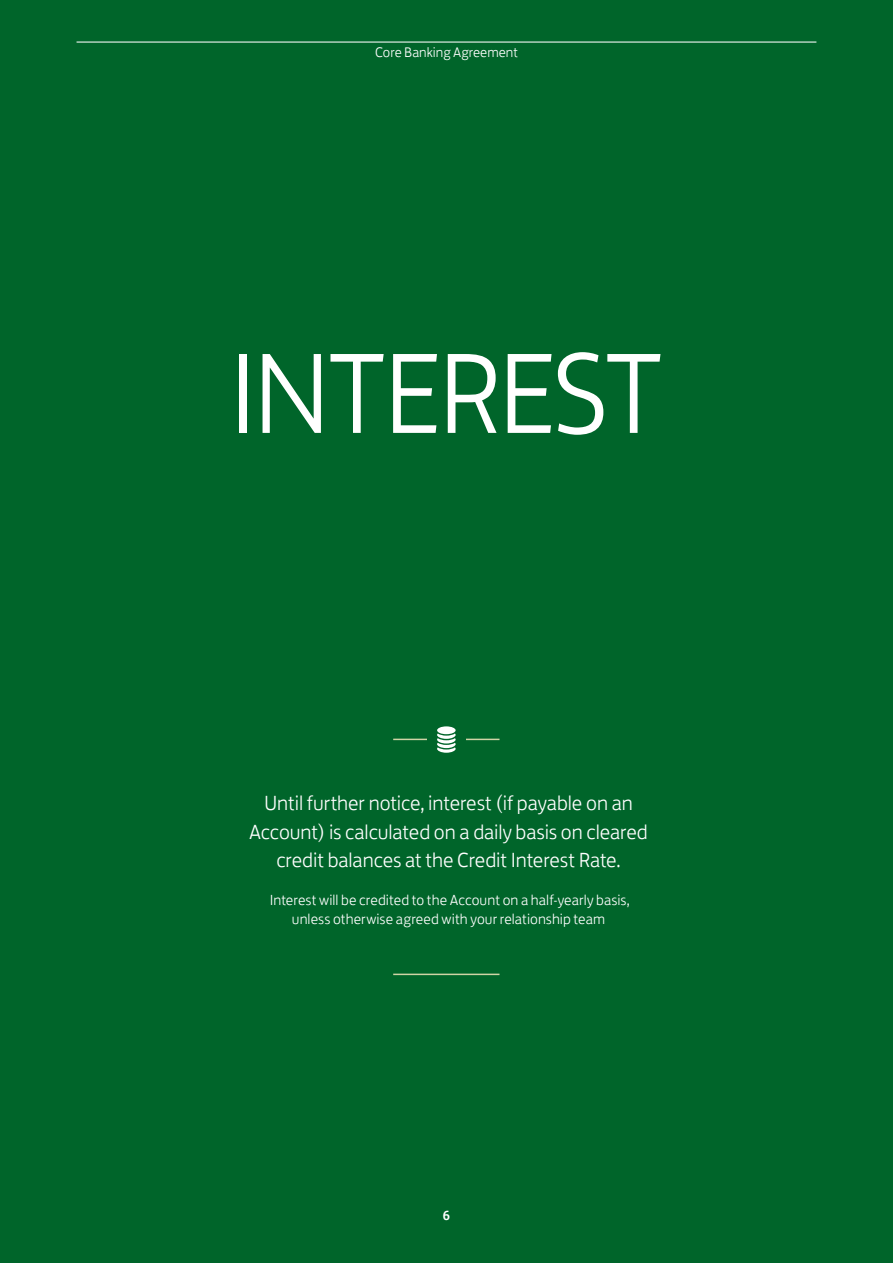
<style>
.page{position:relative;width:893px;height:1263px;background:#00652a}
.page>*{position:absolute;margin:0;border:0;box-sizing:border-box;transform-origin:0 0}
.t1{font:300 117px "Lloyds Bank Jack";letter-spacing:-.04em;color:#fff}
.t2{font:300 21px/28.5px "Lloyds Bank Jack";letter-spacing:-.005em;color:#fff;text-align:center}
.t3{font:300 15px/19.5px "Lloyds Bank Jack";letter-spacing:.005em;color:#fff;text-align:center}
.t4{font:300 14.25px "Lloyds Bank Jack";color:#fff}
.t5{font:500 13.5px "Lloyds Bank Jack";color:#fff}
</style>
<div class="page">
<hr style="left:77px;top:42px;width:739px;height:1px;background:#fff">
<hr style="left:393px;top:739px;width:106px;height:1px;background:#d0d4a6">
<hr style="left:393px;top:974px;width:106px;height:1px;background:#d0d4a6">
<div style="left:427px;top:716px;width:38px;height:38px;background:#00652a"></div>
<svg style="left:437px;top:733px;width:19px;height:20px"></svg>
<div style="left:437px;top:726px;width:19px;height:8px;background:#fff;border-radius:50%"></div>
<p class="t4" style="left:375px;top:41px;width:144px">Core Banking Agreement</p>
<h1 class="t1" style="left:228px;top:300px;width:438px">INTEREST</h1>
<p class="t2" style="left:249px;top:787px;width:400px">Until further notice, interest (if payable on an<br>Account) is calculated on a daily basis on cleared credit balances at the Credit Interest Rate.</p>
<p class="t3" style="left:270px;top:888px;width:362px">Interest will be credited to the Account on a half-yearly basis, unless otherwise agreed with your relationship team</p>
<p class="t5" style="left:443px;top:1202px;width:9px">6</p>
<p class="t5" style="left:443px;top:1205px;width:9px">6</p>
</div>
